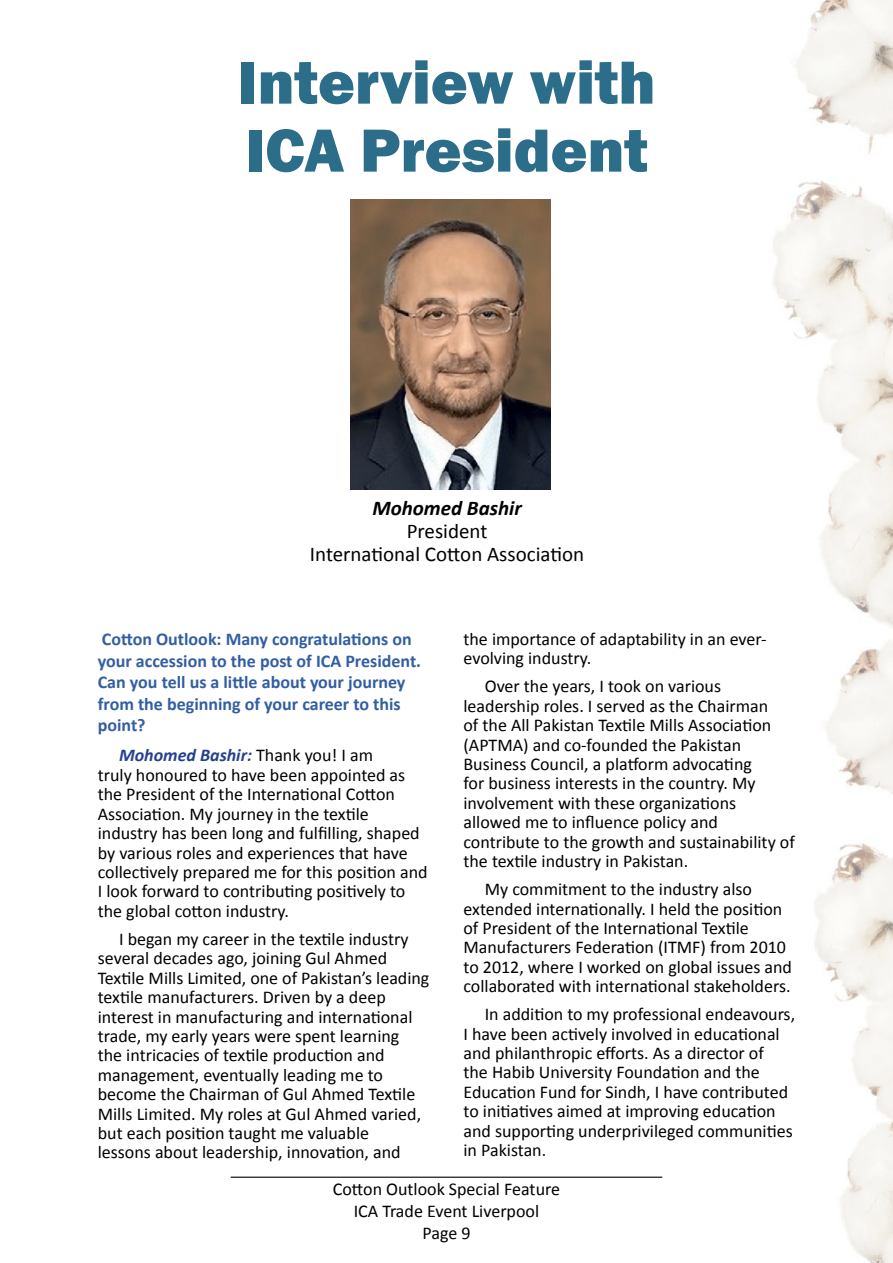
<style>
.page{position:relative;width:893px;height:1263px;background:#fff}
.page>*{position:absolute;margin:0;border:0;box-sizing:border-box;transform-origin:0 0}
.t1{font:800 63px/67.9px "Franklin Gothic";color:#2c6e8a}
.t2{font:21px/22.6px "Calibri";color:#000;text-align:center}
.t3{font:italic 700 21px "Calibri";color:#000}
.t4{font:18px/19.4px "Calibri";color:#000}
.t5{font:700 18px/21.6px "Calibri";color:#325ea3}
.s1{font-weight:700;font-style:italic;color:#25408f}
</style>
<div class="page">
<hr style="left:231px;top:1176px;width:431px;height:2px;background:#000">
<img style="left:773px;top:0;width:120px;height:1263px">
<img style="left:351px;top:200px;width:200px;height:289px">
<h1 class="t1" style="left:237px;top:48px;width:420px">Interview with<br>ICA President</h1>
<p class="t3" style="left:372px;top:495px;width:151px">Mohomed Bashir</p>
<p class="t2" style="left:310px;top:519px;width:276px">President<br>International Cotton Association</p>
<p class="t5" style="left:98px;top:628px;width:325px">Cotton Outlook: Many congratulations on your accession to the post of ICA President.<br>Can you tell us a little about your journey from the beginning of your career to this point?</p>
<p class="t4" style="left:98px;top:745px;width:331px;text-indent:21px"><span class="s1">Mohomed Bashir:</span> Thank you! I am<br>truly honoured to have been appointed as the President of the International Cotton Association. My journey in the textile industry has been long and fulfilling, shaped by various roles and experiences that have collectively prepared me for this position and I look forward to contributing positively to the global cotton industry.</p>
<p class="t4" style="left:98px;top:928px;width:333px;text-indent:21px">I began my career in the textile industry several decades ago, joining Gul Ahmed Textile Mills Limited, one of Pakistan’s leading textile manufacturers. Driven by a deep interest in manufacturing and international trade, my early years were spent learning<br>the intricacies of textile production and management, eventually leading me to become the Chairman of Gul Ahmed Textile Mills Limited. My roles at Gul Ahmed varied, but each position taught me valuable<br>lessons about leadership, innovation, and</p>
<p class="t4" style="left:463px;top:628px;width:305px">the importance of adaptability in an ever&shy;evolving industry.</p>
<p class="t4" style="left:463px;top:676px;width:333px;text-indent:21px">Over the years, I took on various leadership roles. I served as the Chairman<br>of the All Pakistan Textile Mills Association (APTMA) and co-founded the Pakistan Business Council, a platform advocating<br>for business interests in the country. My involvement with these organizations allowed me to influence policy and contribute to the growth and sustainability of the textile industry in Pakistan.</p>
<p class="t4" style="left:463px;top:878px;width:330px;text-indent:21px">My commitment to the industry also extended internationally. I held the position of President of the International Textile Manufacturers Federation (ITMF) from 2010 to 2012, where I worked on global issues and collaborated with international stakeholders.</p>
<p class="t4" style="left:463px;top:1004px;width:333px;text-indent:21px">In addition to my professional endeavours, I have been actively involved in educational and philanthropic efforts. As a director of<br>the Habib University Foundation and the Education Fund for Sindh, I have contributed to initiatives aimed at improving education and supporting underprivileged communities in Pakistan.</p>
<p class="t4" style="left:333px;top:1178px;width:229px;line-height:21.6px;text-align:center">Cotton Outlook Special Feature<br>ICA Trade Event Liverpool<br>Page 9</p>
</div>
